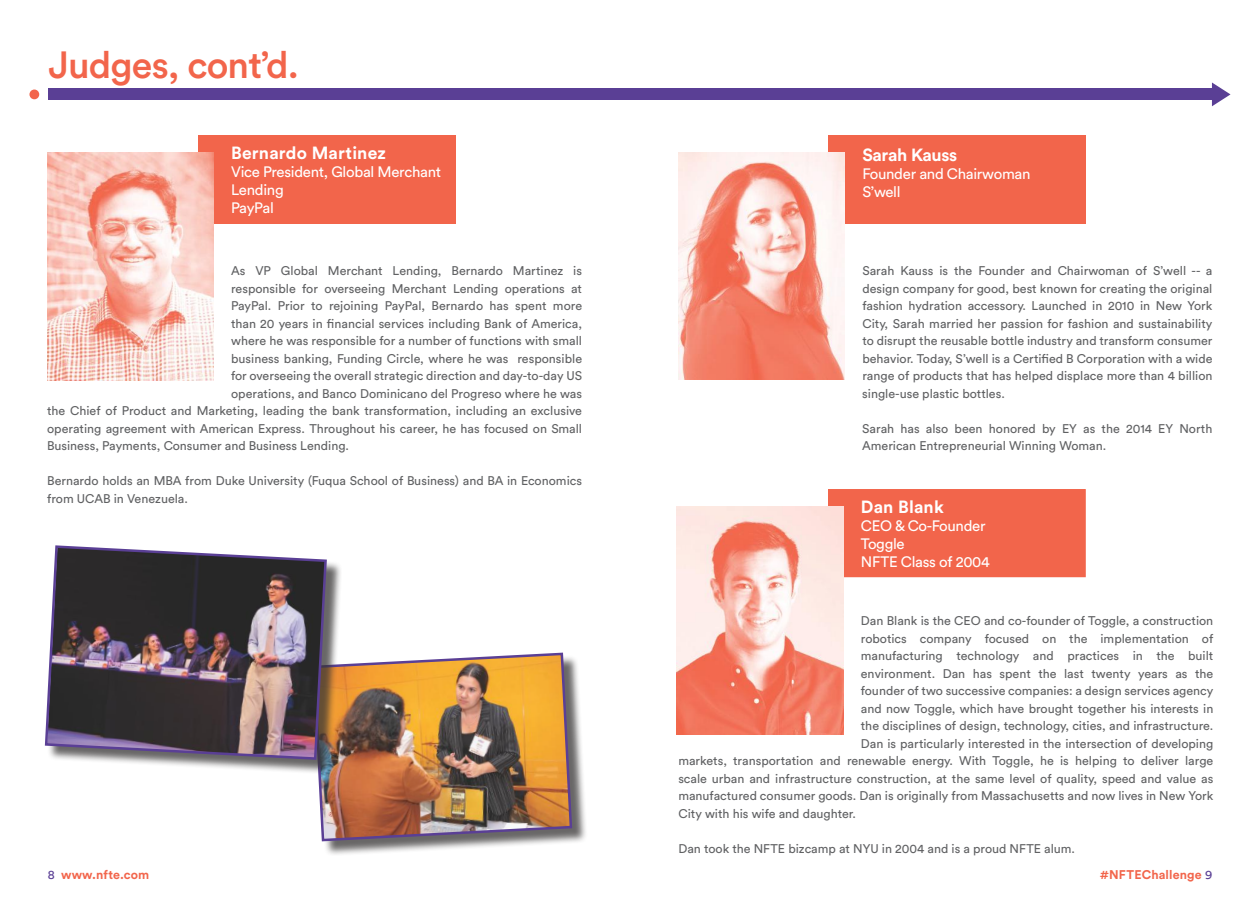
<style>
.page{position:relative;width:1260px;height:900px;background:#fff}
.page>*{position:absolute;margin:0;border:0;box-sizing:border-box;transform-origin:0 0}
.t1{font:500 37.5px "Circular Std";letter-spacing:-.02em;color:#f2654b}
.t2{font:700 17.5px "Circular Std";letter-spacing:.01em;color:#fff}
.t3{font:700 17.5px "Circular Std";letter-spacing:-.02em;color:#fff}
.t4{font:15px/18px "Circular Std";letter-spacing:-.02em;color:#fff}
.t5{font:12.5px/17.5px "Circular Std";color:#606163}
.t6{font:700 12.5px "Circular Std";letter-spacing:.01em;color:#f2654b}
.s1{font-weight:400;color:#5a3f95}
</style>
<div class="page">
<div style="left:48px;top:89px;width:1169px;height:11px;background:#5a3f95"></div>
<svg style="left:1212px;top:83px;width:19px;height:23px"></svg>
<div style="left:29px;top:90px;width:10px;height:9px;background:#f2654b;border-radius:50%"></div>
<div style="left:198px;top:135px;width:258px;height:88px;background:#f2654b"></div>
<div style="left:828px;top:135px;width:258px;height:88px;background:#f2654b"></div>
<div style="left:828px;top:489px;width:258px;height:88px;background:#f2654b"></div>
<img style="left:678px;top:152px;width:167px;height:227px">
<img style="left:677px;top:507px;width:166px;height:227px">
<img style="left:47px;top:153px;width:167px;height:227px">
<div style="left:315px;top:655px;width:273px;height:202px;background:#373535;opacity:.75"></div>
<img style="left:315px;top:652px;width:259px;height:191px">
<div style="left:47px;top:548px;width:295px;height:227px;background:#373535;opacity:.75"></div>
<img style="left:44px;top:545px;width:284px;height:216px">
<h1 class="t1" style="left:48px;top:41px;width:252px">Judges, cont’d.</h1>
<h2 class="t2" style="left:231px;top:142px;width:156px">Bernardo Martinez</h2>
<p class="t4" style="left:231px;top:163px;width:212px">Vice President, Global Merchant<br>Lending<br>PayPal</p>
<p class="t5" style="left:231px;top:262px;width:353px">As VP Global Merchant Lending, Bernardo Martinez is</p>
<p class="t5" style="left:231px;top:279px;width:352px">responsible for overseeing Merchant Lending operations at</p>
<p class="t5" style="left:231px;top:297px;width:353px">PayPal. Prior to rejoining PayPal, Bernardo has spent more</p>
<p class="t5" style="left:231px;top:314px;width:352px">than 20 years in financial services including Bank of America,</p>
<p class="t5" style="left:231px;top:332px;width:353px">where he was responsible for a number of functions with small</p>
<p class="t5" style="left:231px;top:349px;width:353px">business banking, Funding Circle, where he was responsible</p>
<p class="t5" style="left:231px;top:367px;width:353px">for overseeing the overall strategic direction and day-to-day US</p>
<p class="t5" style="left:231px;top:384px;width:353px">operations, and Banco Dominicano del Progreso where he was</p>
<p class="t5" style="left:47px;top:402px;width:536px">the Chief of Product and Marketing, leading the bank transformation, including an exclusive</p>
<p class="t5" style="left:47px;top:419px;width:537px">operating agreement with American Express. Throughout his career, he has focused on Small</p>
<p class="t5" style="left:47px;top:437px;width:303px">Business, Payments, Consumer and Business Lending.</p>
<p class="t5" style="left:47px;top:472px;width:536px">Bernardo holds an MBA from Duke University (Fuqua School of Business) and BA in Economics from UCAB in Venezuela.</p>
<h2 class="t3" style="left:862px;top:144px;width:96px">Sarah Kauss</h2>
<p class="t4" style="left:862px;top:165px;width:170px">Founder and Chairwoman<br>S’well</p>
<p class="t5" style="left:862px;top:262px;width:352px;text-align:justify">Sarah Kauss is the Founder and Chairwoman of S’well -- a design company for good, best known for creating the original fashion hydration accessory. Launched in 2010 in New York City, Sarah married her passion for fashion and sustainability to disrupt the reusable bottle industry and transform consumer behavior. Today, S’well is a Certified B Corporation with a wide range of products that has helped displace more than 4 billion single-use plastic bottles.</p>
<p class="t5" style="left:862px;top:419px;width:352px">Sarah has also been honored by EY as the 2014 EY North<br>American Entrepreneurial Winning Woman.</p>
<h2 class="t2" style="left:861px;top:495px;width:84px">Dan Blank</h2>
<p class="t4" style="left:861px;top:516px;width:130px">CEO &amp; Co-Founder<br>Toggle<br>NFTE Class of 2004</p>
<p class="t5" style="left:861px;top:612px;width:354px">Dan Blank is the CEO and co-founder of Toggle, a construction</p>
<p class="t5" style="left:861px;top:629px;width:354px">robotics company focused on the implementation of</p>
<p class="t5" style="left:861px;top:647px;width:354px">manufacturing technology and practices in the built</p>
<p class="t5" style="left:861px;top:664px;width:354px">environment. Dan has spent the last twenty years as the</p>
<p class="t5" style="left:861px;top:682px;width:354px">founder of two successive companies: a design services agency</p>
<p class="t5" style="left:861px;top:699px;width:354px">and now Toggle, which have brought together his interests in</p>
<p class="t5" style="left:861px;top:717px;width:354px">the disciplines of design, technology, cities, and infrastructure.</p>
<p class="t5" style="left:861px;top:734px;width:354px">Dan is particularly interested in the intersection of developing</p>
<p class="t5" style="left:678px;top:752px;width:536px">markets, transportation and renewable energy. With Toggle, he is helping to deliver large</p>
<p class="t5" style="left:678px;top:769px;width:537px">scale urban and infrastructure construction, at the same level of quality, speed and value as</p>
<p class="t5" style="left:678px;top:787px;width:536px">manufactured consumer goods. Dan is originally from Massachusetts and now lives in New York</p>
<p class="t5" style="left:678px;top:804px;width:179px">City with his wife and daughter.</p>
<p class="t5" style="left:678px;top:839px;width:398px">Dan took the NFTE bizcamp at NYU in 2004 and is a proud NFTE alum.</p>
<p class="t6" style="left:48px;top:866px;width:103px"><span class="s1">8</span> www.nfte.com</p>
<p class="t6" style="left:1100px;top:866px;width:114px">#NFTEChallenge <span class="s1">9</span></p>
</div>
